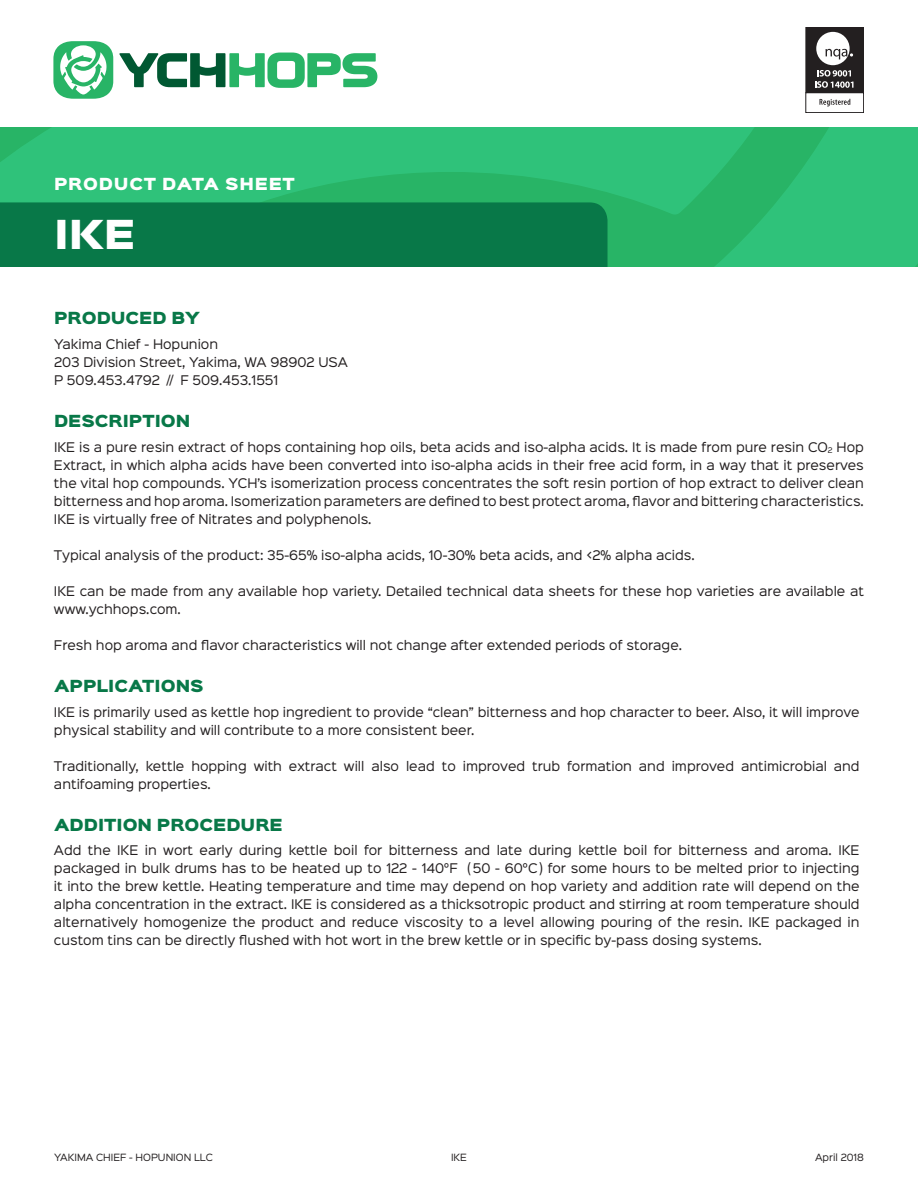
<style>
.page{position:relative;width:918px;height:1188px;background:#fff}
.page>*{position:absolute;margin:0;border:0;box-sizing:border-box;transform-origin:0 0}
.t1{font:36px "Sinkin Sans 900 X Black";color:#fff}
.t2{font:15px "Sinkin Sans 900 X Black";color:#087848}
.t3{font:15px "Sinkin Sans 900 X Black";letter-spacing:.05em;color:#fff}
.t4{font:12px/18px "Sinkin Sans 400";color:#231f20}
.t5{font:9px "Sinkin Sans 400";color:#231f20}
</style>
<div class="page">
<svg style="left:0;top:128px;width:918px;height:139px;background:#2dbe74"></svg>
<div style="left:0;top:202px;width:608px;height:65px;background:#087848"></div>
<svg style="left:53px;top:41px;width:60px;height:58px"></svg>
<svg style="left:119px;top:53px;width:258px;height:35px"></svg>
<div style="left:806px;top:27px;width:58px;height:66px;background:#231f20"></div>
<div style="left:805px;top:92px;width:59px;height:21px;border:1px solid #231f20"></div>
<svg style="left:815px;top:70px;width:38px;height:18px"></svg>
<svg style="left:820px;top:99px;width:30px;height:7px"></svg>
<div style="left:816px;top:32px;width:34px;height:33px;background:#fff;border-radius:50%"></div>
<svg style="left:826px;top:49px;width:27px;height:10px"></svg>
<p class="t3" style="left:54px;top:176px;width:242px">PRODUCT DATA SHEET</p>
<h1 class="t1" style="left:54px;top:216px;width:83px">IKE</h1>
<p class="t2" style="left:54px;top:310px;width:148px">PRODUCED BY</p>
<p class="t4" style="left:54px;top:334px;width:296px">Yakima Chief - Hopunion<br>203 Division Street, Yakima, WA 98902 USA<br>P 509.453.4792 // F 509.453.1551</p>
<p class="t2" style="left:54px;top:413px;width:138px">DESCRIPTION</p>
<p class="t4" style="left:54px;top:437px;width:812px;text-align:justify">IKE is a pure resin extract of hops containing hop oils, beta acids and iso-alpha acids. It is made from pure resin CO<sub>2</sub> Hop Extract, in which alpha acids have been converted into iso-alpha acids in their free acid form, in a way that it preserves the vital hop compounds. YCH’s isomerization process concentrates the soft resin portion of hop extract to deliver clean bitterness and hop aroma. Isomerization parameters are defined to best protect aroma, flavor and bittering characteristics.<br>IKE is virtually free of Nitrates and polyphenols.</p>
<p class="t4" style="left:54px;top:545px;width:642px">Typical analysis of the product: 35-65% iso-alpha acids, 10-30% beta acids, and &lt;2% alpha acids.</p>
<p class="t4" style="left:54px;top:581px;width:812px">IKE can be made from any available hop variety. Detailed technical data sheets for these hop varieties are available at www.ychhops.com.</p>
<p class="t4" style="left:54px;top:635px;width:630px">Fresh hop aroma and flavor characteristics will not change after extended periods of storage.</p>
<p class="t2" style="left:54px;top:678px;width:151px">APPLICATIONS</p>
<p class="t4" style="left:54px;top:702px;width:807px">IKE is primarily used as kettle hop ingredient to provide “clean” bitterness and hop character to beer. Also, it will improve physical stability and will contribute to a more consistent beer.</p>
<p class="t4" style="left:54px;top:756px;width:807px">Traditionally, kettle hopping with extract will also lead to improved trub formation and improved antimicrobial and antifoaming properties.</p>
<p class="t2" style="left:54px;top:817px;width:230px">ADDITION PROCEDURE</p>
<p class="t4" style="left:54px;top:841px;width:807px;text-align:justify">Add the IKE in wort early during kettle boil for bitterness and late during kettle boil for bitterness and aroma. IKE packaged in bulk drums has to be heated up to 122 - 140°F ( 50 - 60°C ) for some hours to be melted prior to injecting it into the brew kettle. Heating temperature and time may depend on hop variety and addition rate will depend on the alpha concentration in the extract. IKE is considered as a thicksotropic product and stirring at room temperature should alternatively homogenize the product and reduce viscosity to a level allowing pouring of the resin. IKE packaged in custom tins can be directly flushed with hot wort in the brew kettle or in specific by-pass dosing systems.</p>
<p class="t5" style="left:54px;top:1150px;width:160px">YAKIMA CHIEF - HOPUNION LLC</p>
<p class="t5" style="left:451px;top:1150px;width:17px">IKE</p>
<p class="t5" style="left:815px;top:1150px;width:50px">April 2018</p>
</div>
